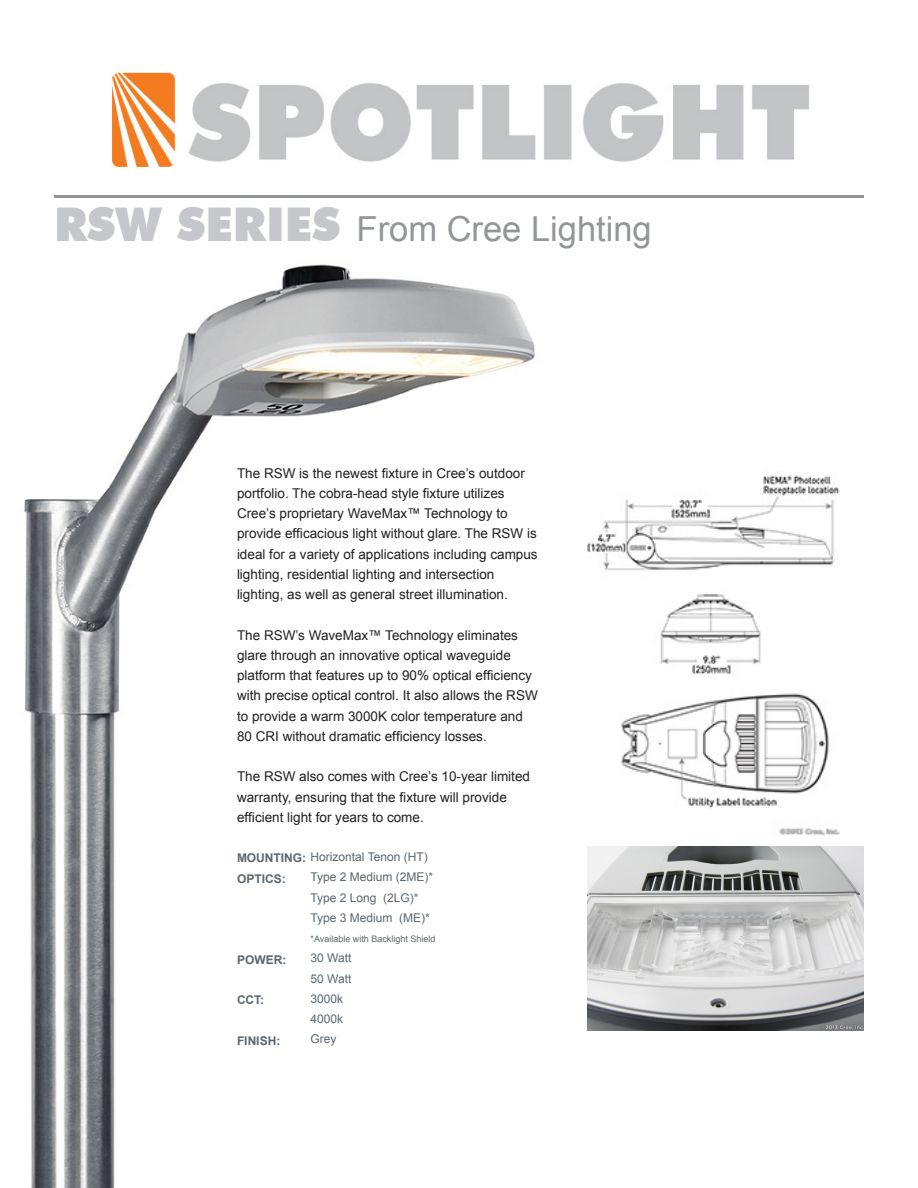
<style>
.page{position:relative;width:918px;height:1188px;background:#fff}
.page>*{position:absolute;margin:0;border:0;box-sizing:border-box;transform-origin:0 0}
.t1{font:34.5px "Arial";color:#939698}
.t2{font:13.5px/20.2px "Arial";color:#231f20}
.t3{font:12px "Arial";color:#5a6670}
.t4{font:700 12px "Arial";color:#5a6670}
.t5{font:9px "Arial";color:#5a6670}
.s1{font-family:"Futura BT";font-weight:900;font-size:46.5px;color:#c5c7ca}
</style>
<div class="page">
<img style="left:110px;top:72px;width:699px;height:96px">
<hr style="left:54px;top:195px;width:810px;height:3px;background:#939698">
<img style="left:24px;top:264px;width:564px;height:924px">
<img style="left:588px;top:475px;width:252px;height:361px">
<img style="left:588px;top:846px;width:276px;height:185px">
<p class="t1" style="left:54px;top:205px;width:599px"><span class="s1">RSW SERIES</span> From Cree Lighting</p>
<p class="t2" style="left:237px;top:463px;width:302px">The RSW is the newest fixture in Cree’s outdoor portfolio. The cobra-head style fixture utilizes Cree’s proprietary WaveMax™ Technology to provide efficacious light without glare. The RSW is ideal for a variety of applications including campus lighting, residential lighting and intersection lighting, as well as general street illumination.</p>
<p class="t2" style="left:237px;top:625px;width:302px">The RSW’s WaveMax™ Technology eliminates glare through an innovative optical waveguide platform that features up to 90% optical efficiency with precise optical control. It also allows the RSW to provide a warm 3000K color temperature and 80 CRI without dramatic efficiency losses.</p>
<p class="t2" style="left:237px;top:766px;width:295px">The RSW also comes with Cree’s 10-year limited warranty, ensuring that the fixture will provide efficient light for years to come.</p>
<p class="t4" style="left:237px;top:850px;width:71px">MOUNTING:</p>
<p class="t4" style="left:237px;top:870px;width:50px">OPTICS:</p>
<p class="t3" style="left:311px;top:849px;width:119px">Horizontal Tenon (HT)</p>
<p class="t3" style="left:311px;top:869px;width:124px">Type 2 Medium (2ME)*</p>
<p class="t3" style="left:311px;top:889px;width:110px">Type 2 Long (2LG)*</p>
<p class="t3" style="left:311px;top:909px;width:121px">Type 3 Medium (ME)*</p>
<p class="t5" style="left:311px;top:933px;width:126px">*Available with Backlight Shield</p>
<p class="t3" style="left:311px;top:950px;width:42px">30 Watt</p>
<p class="t3" style="left:311px;top:970px;width:42px">50 Watt</p>
<p class="t3" style="left:311px;top:990px;width:34px">3000k</p>
<p class="t3" style="left:311px;top:1011px;width:34px">4000k</p>
<p class="t3" style="left:311px;top:1031px;width:28px">Grey</p>
<p class="t4" style="left:237px;top:951px;width:51px">POWER:</p>
<p class="t4" style="left:237px;top:991px;width:29px">CCT:</p>
<p class="t4" style="left:237px;top:1032px;width:45px">FINISH:</p>
</div>
